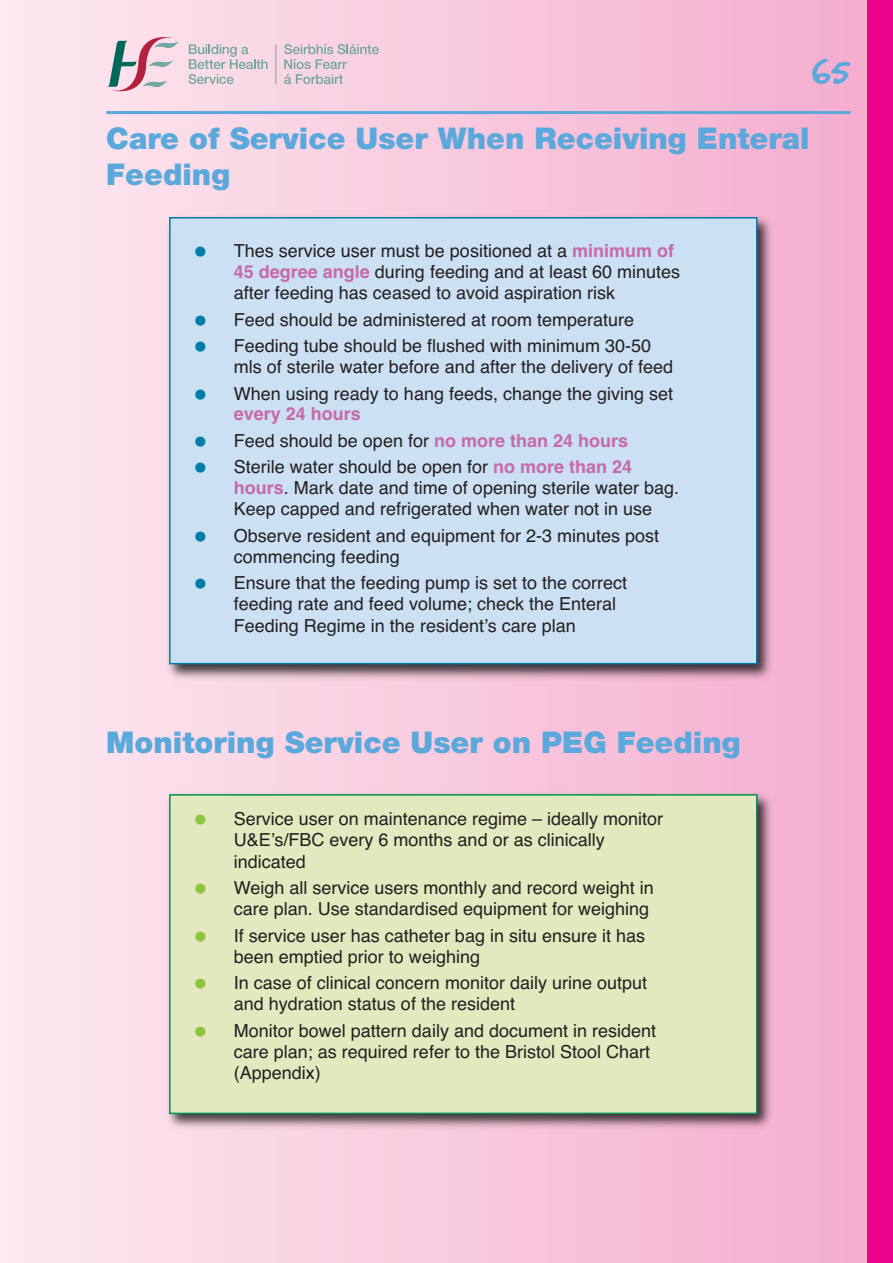
<style>
.page{position:relative;width:893px;height:1263px;background:#fff}
.page>*{position:absolute;margin:0;border:0;box-sizing:border-box;transform-origin:0 0}
.t1{font:49.5px "Good Dog Cool";color:#5ba8dc}
.t2{font:900 30px/36px "Helvetica Neue LT Std";color:#5ba8dc}
.t3{font:18px/21.1px "Helvetica";color:#231f20}
.s1{font-weight:700;color:#c66aaa}
</style>
<div class="page">
<div style="left:0;top:0;width:867px;height:1263px;background:linear-gradient(to right,#fce9f0,#f5aece)"></div>
<div style="left:867px;top:0;width:26px;height:1263px;background:#ed028c"></div>
<svg style="left:188px;top:44px;width:80px;height:40px;background:#dacdd6"></svg>
<svg style="left:284px;top:44px;width:95px;height:40px;background:#dcc9d4"></svg>
<hr style="left:276px;top:44px;width:1px;height:40px;background:#71a79f">
<svg style="left:107px;top:33px;width:72px;height:61px;background:#d2bcc5"></svg>
<hr style="left:106px;top:111px;width:744px;height:3px;background:#5ba8dc">
<img style="left:162px;top:211px;width:614px;height:473px">
<div style="left:171px;top:218px;width:585px;height:445px;background:#cbe0f3"></div>
<div style="left:169px;top:217px;width:589px;height:447px;border:2px solid #007caa"></div>
<img style="left:162px;top:788px;width:614px;height:346px">
<div style="left:171px;top:796px;width:585px;height:317px;background:#e4e8be"></div>
<div style="left:169px;top:794px;width:589px;height:320px;border:2px solid #009252"></div>
<h1 class="t1" style="left:812px;top:43px;width:40px">65</h1>
<h2 class="t2" style="left:106px;top:123px;width:705px">Care of Service User When Receiving Enteral<br>Feeding</h2>
<p class="t3" style="left:234px;top:240px;width:448px">Thes service user must be positioned at a <span class="s1">minimum of<br>45 degree angle</span> during feeding and at least 60 minutes after feeding has ceased to avoid aspiration risk</p>
<p class="t3" style="left:234px;top:307px;width:419px;line-height:25.8px">Feed should be administered at room temperature<br>Feeding tube should be flushed with minimum 30-50</p>
<p class="t3" style="left:234px;top:353px;width:441px;line-height:26.7px">mls of sterile water before and after the delivery of feed<br>When using ready to hang feeds, change the giving set</p>
<p class="t3" style="left:234px;top:401px;width:400px;line-height:26.2px"><span class="s1">every 24 hours<br></span>Feed should be open for <span class="s1">no more than 24 hours<br></span>Sterile water should be open for <span class="s1">no more than 24</span></p>
<p class="t3" style="left:234px;top:477px;width:447px;line-height:21.6px"><span class="s1">hours</span>. Mark date and time of opening sterile water bag.<br>Keep capped and refrigerated when water not in use</p>
<p class="t3" style="left:234px;top:525px;width:427px;line-height:20.7px">Observe resident and equipment for 2-3 minutes post commencing feeding</p>
<p class="t3" style="left:234px;top:573px;width:395px">Ensure that the feeding pump is set to the correct feeding rate and feed volume; check the Enteral<br>Feeding Regime in the resident’s care plan</p>
<h2 class="t2" style="left:106px;top:727px;width:636px">Monitoring Service User on PEG Feeding</h2>
<p class="t3" style="left:234px;top:808px;width:431px">Service user on maintenance regime – ideally monitor<br>U&amp;E’s/FBC every 6 months and or as clinically indicated</p>
<p class="t3" style="left:234px;top:878px;width:421px;line-height:20.7px">Weigh all service users monthly and record weight in care plan. Use standardised equipment for weighing</p>
<p class="t3" style="left:234px;top:925px;width:413px;line-height:20.7px">If service user has catheter bag in situ ensure it has been emptied prior to weighing</p>
<p class="t3" style="left:234px;top:973px;width:415px;line-height:20.7px">In case of clinical concern monitor daily urine output and hydration status of the resident</p>
<p class="t3" style="left:234px;top:1020px;width:424px">Monitor bowel pattern daily and document in resident care plan; as required refer to the Bristol Stool Chart (Appendix)</p>
</div>
